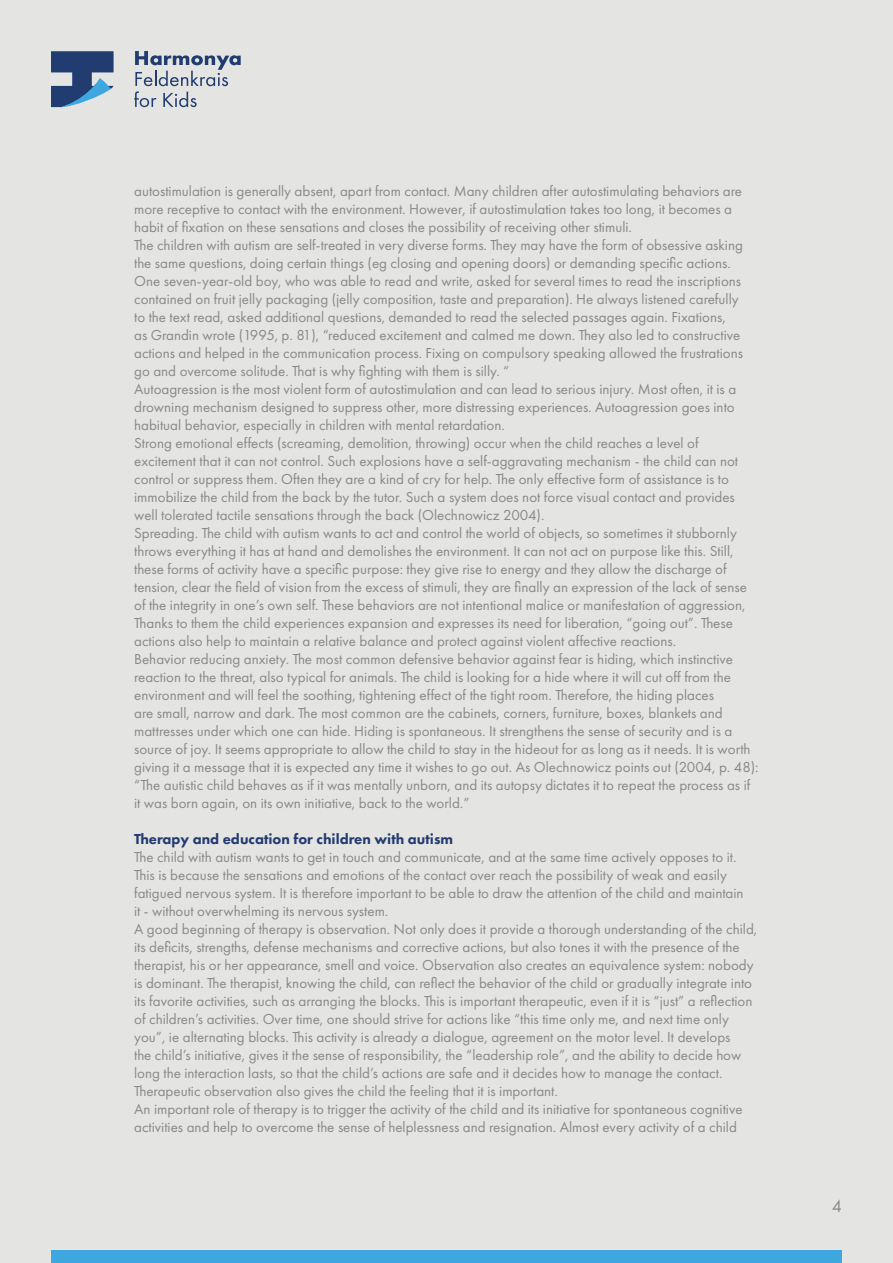
<style>
.page{position:relative;width:893px;height:1263px;background:#e4e4e2}
.page>*{position:absolute;margin:0;border:0;box-sizing:border-box;transform-origin:0 0}
.t1{font:18px "Futura PT";color:#888989}
.t2{font:15px/18px "Futura PT";color:#888989}
.t3{font:800 15px "Futura PT";color:#233b71}
</style>
<div class="page">
<div style="left:51px;top:1250px;width:791px;height:13px;background:#3ea7df"></div>
<svg style="left:134px;top:51px;width:107px;height:56px"></svg>
<svg style="left:51px;top:51px;width:63px;height:56px"></svg>
<p class="t2" style="left:134px;top:182px;width:609px">autostimulation is generally absent, apart from contact. Many children after autostimulating behaviors are more receptive to contact with the environment. However, if autostimulation takes too long, it becomes a habit of fixation on these sensations and closes the possibility of receiving other stimuli.</p>
<p class="t2" style="left:134px;top:236px;width:610px">The children with autism are self-treated in very diverse forms. They may have the form of obsessive asking the same questions, doing certain things (eg closing and opening doors) or demanding specific actions.<br>One seven-year-old boy, who was able to read and write, asked for several times to read the inscriptions contained on fruit jelly packaging (jelly composition, taste and preparation). He always listened carefully to the text read, asked additional questions, demanded to read the selected passages again. Fixations,<br>as Grandin wrote (1995, p. 81), “reduced excitement and calmed me down. They also led to constructive actions and helped in the communication process. Fixing on compulsory speaking allowed the frustrations go and overcome solitude. That is why fighting with them is silly. “</p>
<p class="t2" style="left:134px;top:380px;width:604px;text-align:justify">Autoagression is the most violent form of autostimulation and can lead to serious injury. Most often, it is a drowning mechanism designed to suppress other, more distressing experiences. Autoagression goes into habitual behavior, especially in children with mental retardation.</p>
<p class="t2" style="left:134px;top:434px;width:606px">Strong emotional effects (screaming, demolition, throwing) occur when the child reaches a level of excitement that it can not control. Such explosions have a self-aggravating mechanism - the child can not control or suppress them. Often they are a kind of cry for help. The only effective form of assistance is to immobilize the child from the back by the tutor. Such a system does not force visual contact and provides well tolerated tactile sensations through the back (Olechnowicz 2004).</p>
<p class="t2" style="left:134px;top:524px;width:614px">Spreading. The child with autism wants to act and control the world of objects, so sometimes it stubbornly throws everything it has at hand and demolishes the environment. It can not act on purpose like this. Still, these forms of activity have a specific purpose: they give rise to energy and they allow the discharge of tension, clear the field of vision from the excess of stimuli, they are finally an expression of the lack of sense of the integrity in one’s own self. These behaviors are not intentional malice or manifestation of aggression, Thanks to them the child experiences expansion and expresses its need for liberation, “going out”. These actions also help to maintain a relative balance and protect against violent affective reactions.</p>
<p class="t2" style="left:134px;top:650px;width:626px">Behavior reducing anxiety. The most common defensive behavior against fear is hiding, which instinctive reaction to the threat, also typical for animals. The child is looking for a hide where it will cut off from the environment and will feel the soothing, tightening effect of the tight room. Therefore, the hiding places<br>are small, narrow and dark. The most common are the cabinets, corners, furniture, boxes, blankets and mattresses under which one can hide. Hiding is spontaneous. It strengthens the sense of security and is a source of joy. It seems appropriate to allow the child to stay in the hideout for as long as it needs. It is worth giving it a message that it is expected any time it wishes to go out. As Olechnowicz points out (2004, p. 48): “The autistic child behaves as if it was mentally unborn, and its autopsy dictates it to repeat the process as if it was born again, on its own initiative, back to the world.”</p>
<p class="t3" style="left:134px;top:829px;width:321px">Therapy and education for children with autism</p>
<p class="t2" style="left:134px;top:848px;width:611px">The child with autism wants to get in touch and communicate, and at the same time actively opposes to it.<br>This is because the sensations and emotions of the contact over reach the possibility of weak and easily fatigued nervous system. It is therefore important to be able to draw the attention of the child and maintain it - without overwhelming its nervous system.</p>
<p class="t2" style="left:134px;top:920px;width:625px">A good beginning of therapy is observation. Not only does it provide a thorough understanding of the child, its deficits, strengths, defense mechanisms and corrective actions, but also tones it with the presence of the therapist, his or her appearance, smell and voice. Observation also creates an equivalence system: nobody is dominant. The therapist, knowing the child, can reflect the behavior of the child or gradually integrate into its favorite activities, such as arranging the blocks. This is important therapeutic, even if it is “just” a reflection of children’s activities. Over time, one should strive for actions like “this time only me, and next time only you”, ie alternating blocks. This activity is already a dialogue, agreement on the motor level. It develops<br>the child’s initiative, gives it the sense of responsibility, the “leadership role”, and the ability to decide how long the interaction lasts, so that the child’s actions are safe and it decides how to manage the contact.<br>Therapeutic observation also gives the child the feeling that it is important.</p>
<p class="t2" style="left:134px;top:1100px;width:610px">An important role of therapy is to trigger the activity of the child and its initiative for spontaneous cognitive activities and help to overcome the sense of helplessness and resignation. Almost every activity of a child</p>
<p class="t1" style="left:832px;top:1195px;width:12px">4</p>
</div>
